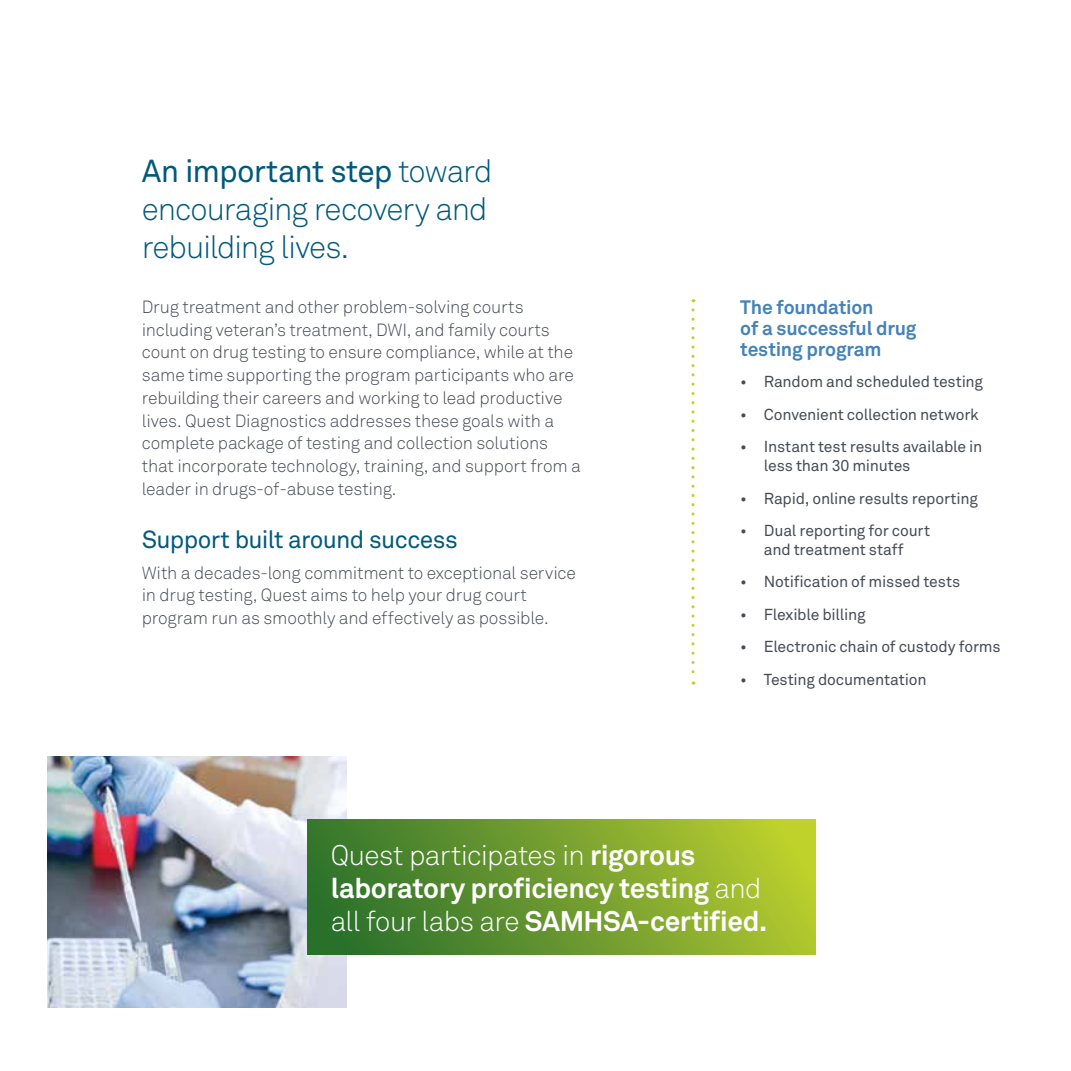
<style>
.page{position:relative;width:1071px;height:1071px;background:#fff}
.page>*{position:absolute;margin:0;border:0;box-sizing:border-box;transform-origin:0 0}
.t1{font:300 31.5px/37.8px "Akkurat Std";letter-spacing:-.03em;color:#005a7c}
.t2{font:700 28px/33.2px "Akkurat Std";letter-spacing:-.015em;color:#fff}
.t3{font:24.5px "Akkurat Std";letter-spacing:-.03em;color:#005a7c}
.t4{font:700 19.25px/21px "Akkurat Std";letter-spacing:-.01em;color:#4483ba}
.t5{font:300 17.5px/22.8px "Akkurat Std";letter-spacing:-.01em;color:#474c55}
.t6{font:15.75px/19.2px "Akkurat Std";letter-spacing:-.015em;color:#474c55}
.s1{font-weight:400}
.s2{font-weight:300}
</style>
<div class="page">
<img style="left:47px;top:756px;width:299px;height:252px">
<svg style="left:691px;top:310px;width:4px;height:375px"></svg>
<div style="left:307px;top:819px;width:508px;height:136px;background:linear-gradient(to right,#296e2d,#b9cc30)"></div>
<h1 class="t1" style="left:142px;top:152px;width:352px"><span class="s1">An important step</span> toward encouraging recovery and rebuilding lives.</h1>
<p class="t5" style="left:142px;top:295px;width:441px">Drug treatment and other problem-solving courts including veteran’s treatment, DWI, and family courts count on drug testing to ensure compliance, while at the same time supporting the program participants who are rebuilding their careers and working to lead productive lives. Quest Diagnostics addresses these goals with a complete package of testing and collection solutions that incorporate technology, training, and support from a leader in drugs-of-abuse testing.</p>
<h3 class="t3" style="left:142px;top:525px;width:318px">Support built around success</h3>
<p class="t5" style="left:142px;top:561px;width:436px">With a decades-long commitment to exceptional service in drug testing, Quest aims to help your drug court program run as smoothly and effectively as possible.</p>
<p class="t4" style="left:740px;top:297px;width:178px">The foundation<br>of a successful drug testing program</p>
<p class="t6" style="left:740px;top:372px;width:244px">• Random and scheduled testing</p>
<p class="t6" style="left:740px;top:405px;width:240px">• Convenient collection network</p>
<p class="t6" style="left:764px;top:437px;width:220px;text-indent:-24px">• Instant test results available in less than 30 minutes</p>
<p class="t6" style="left:740px;top:488px;width:239px">• Rapid, online results reporting</p>
<p class="t6" style="left:740px;top:521px;width:191px;text-align:center">• Dual reporting for court and treatment staff</p>
<p class="t6" style="left:740px;top:572px;width:222px">• Notification of missed tests</p>
<p class="t6" style="left:740px;top:605px;width:127px">• Flexible billing</p>
<p class="t6" style="left:740px;top:637px;width:262px">• Electronic chain of custody forms</p>
<p class="t6" style="left:740px;top:669px;width:188px">• Testing documentation</p>
<h2 class="t2" style="left:331px;top:838px;width:438px"><span class="s2">Quest participates in</span> rigorous laboratory proficiency testing <span class="s2">and all four labs are</span> SAMHSA-certified.</h2>
</div>
